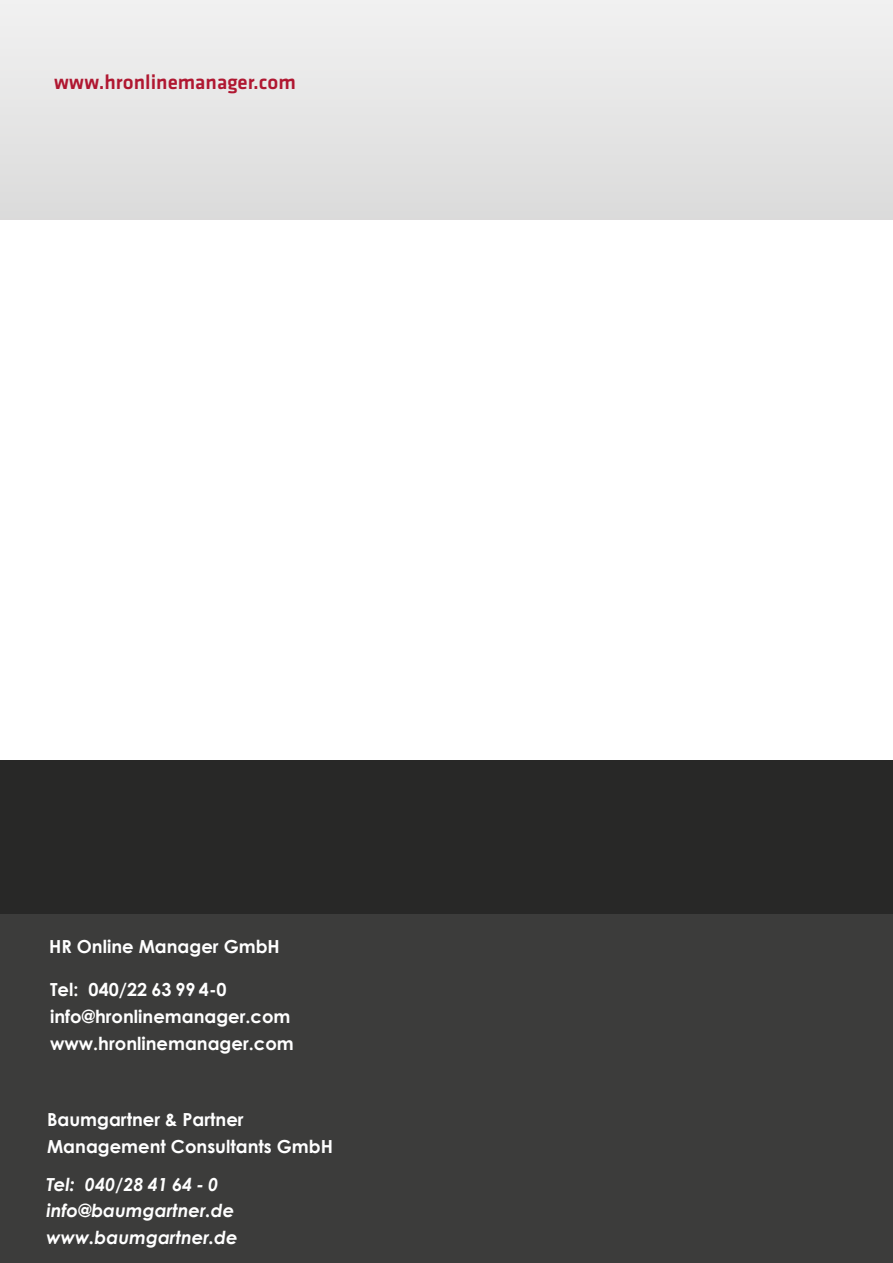
<style>
.page{position:relative;width:893px;height:1263px;background:#fff}
.page>*{position:absolute;margin:0;border:0;box-sizing:border-box;transform-origin:0 0}
.t1{font:500 21px "Klavika";color:#b01731}
.t2{font:700 18px/26.8px "Century Gothic";color:#fff}
.t3{font:italic 700 18px/26.8px "Century Gothic";color:#fff}
</style>
<div class="page">
<div style="left:0;top:0;width:893px;height:220px;background:#e6e6e6"></div>
<div style="left:0;top:808px;width:893px;height:455px;background:#3c3c3b"></div>
<div style="left:0;top:760px;width:893px;height:154px;background:#282827"></div>
<p class="t1" style="left:54px;top:70px;width:243px">www.hronlinemanager.com</p>
<p class="t2" style="left:49px;top:932px;width:232px">HR Online Manager GmbH</p>
<p class="t2" style="left:50px;top:976px;width:245px">Tel: 040/22 63 99 4-0 info@hronlinemanager.com www.hronlinemanager.com</p>
<p class="t2" style="left:47px;top:1105px;width:287px">Baumgartner &amp; Partner<br>Management Consultants GmbH</p>
<p class="t3" style="left:46px;top:1170px;width:193px">Tel: 040/28 41 64 - 0 info@baumgartner.de www.baumgartner.de</p>
</div>
